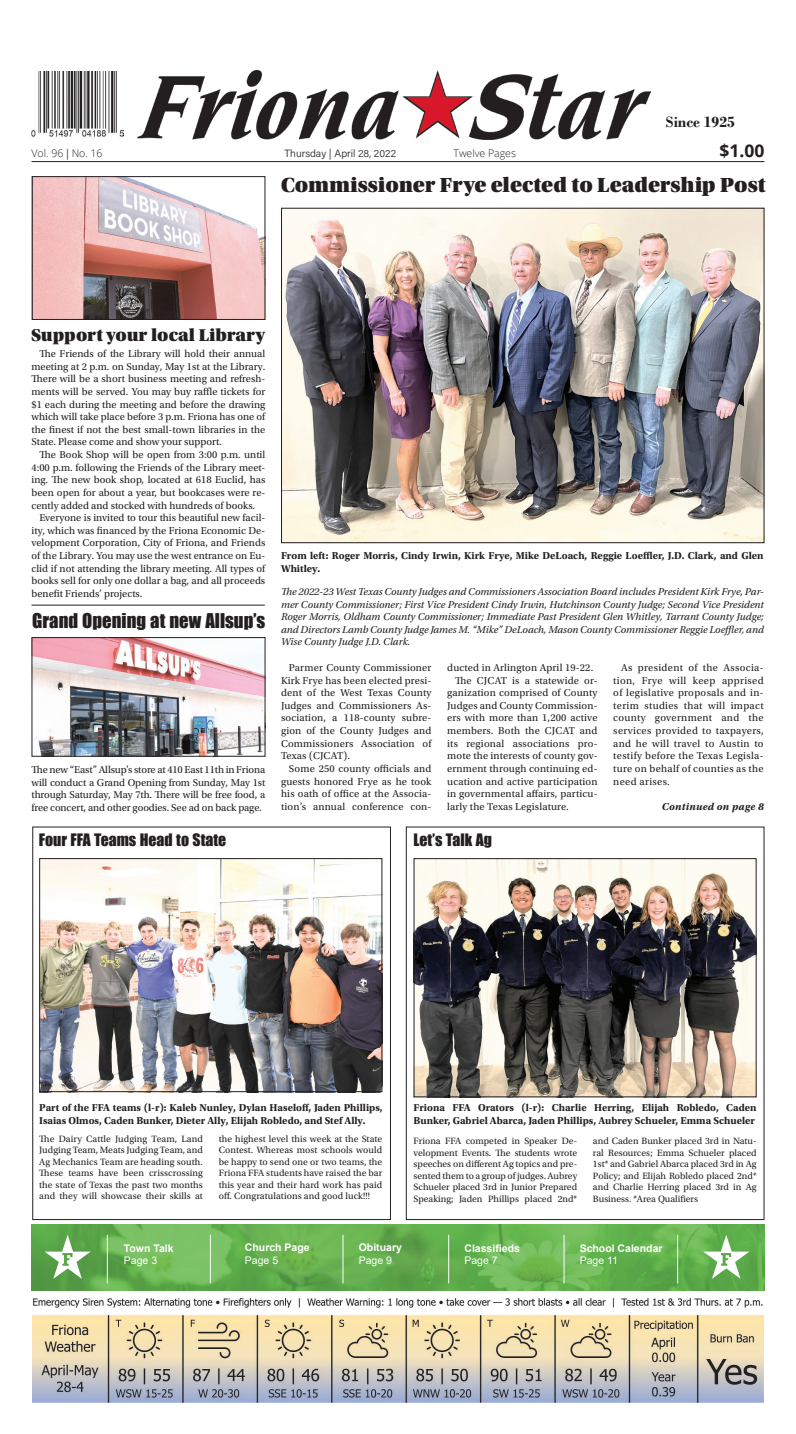
<style>
.page{position:relative;width:796px;height:1434px;background:#fff}
.page>*{position:absolute;margin:0;border:0;box-sizing:border-box;transform-origin:0 0}
.t1{font:21.53px "Utopia Std Black Headline";color:#231f20}
.t2{font:18.64px "Impact";color:#231f20}
.t3{font:18.03px "Utopia Std Black Headline";color:#231f20}
.t4{font:700 17.5px "Open Sans";color:#231f20}
.t5{font:15.75px "Impact";color:#231f20}
.t6{font:700 15.75px "Bodoni";color:#231f20}
.t7{font:10.5px/12.6px "Utopia Std";color:#231f20;text-align:justify}
.t8{font:italic 10.5px/12.6px "Utopia Std";color:#231f20;text-align:justify}
.t9{font:700 10.5px/12.6px "Utopia Std";color:#231f20}
.t10{font:700 10.5px "Arial";color:#fff}
.t11{font:10.5px "Arial";color:#fff}
.t12{font:300 10.5px "Open Sans";color:#231f20}
.t13{font:300 10.5px "Acumin Pro";color:#231f20}
.t14{font:italic 700 10.5px "Utopia Std";letter-spacing:.03em;color:#231f20}
.t15{font:9.62px/11.5px "Utopia Std";letter-spacing:.005em;color:#231f20;text-align:justify}
.s1{font-family:"Acumin Pro"}
</style>
<div class="page">
<img style="left:32px;top:1224px;width:732px;height:65px">
<img style="left:137px;top:71px;width:513px;height:69px">
<hr style="left:32px;top:161px;width:732px;height:1px;background:#231f20">
<img style="left:31px;top:72px;width:93px;height:65px">
<img style="left:33px;top:1298px;width:730px;height:103px">
<hr style="left:210px;top:1234px;width:1px;height:49px;background:#fff">
<hr style="left:107px;top:1234px;width:1px;height:49px;background:#fff">
<hr style="left:342px;top:1234px;width:1px;height:49px;background:#fff">
<hr style="left:448px;top:1234px;width:1px;height:49px;background:#fff">
<hr style="left:563px;top:1234px;width:1px;height:49px;background:#fff">
<hr style="left:677px;top:1234px;width:1px;height:49px;background:#fff">
<svg style="left:44px;top:1234px;width:47px;height:44px"></svg>
<svg style="left:703px;top:1234px;width:46px;height:44px"></svg>
<img style="left:283px;top:210px;width:479px;height:331px">
<div style="left:281px;top:208px;width:483px;height:335px;border:1px solid #231f20"></div>
<img style="left:34px;top:178px;width:229px;height:140px">
<div style="left:32px;top:176px;width:233px;height:144px;border:1px solid #231f20"></div>
<img style="left:41px;top:860px;width:339px;height:230px">
<div style="left:39px;top:858px;width:343px;height:234px;border:1px solid #231f20"></div>
<img style="left:415px;top:860px;width:339px;height:235px">
<div style="left:413px;top:858px;width:343px;height:239px;border:1px solid #231f20"></div>
<div style="left:32px;top:826px;width:359px;height:393px;border:1px solid #231f20"></div>
<hr style="left:32px;top:604px;width:233px;height:1px;background:#231f20">
<img style="left:34px;top:639px;width:229px;height:115px">
<div style="left:32px;top:637px;width:233px;height:119px;border:1px solid #231f20"></div>
<h3 class="t6" style="left:665px;top:112px;width:70px">Since 1925</h3>
<p class="t12" style="left:32px;top:146px;width:73px">Vol. 96 <span class="s1">|</span> No. 16</p>
<p class="t13" style="left:284px;top:146px;width:113px">Thursday | April 28, 2022</p>
<p class="t12" style="left:453px;top:146px;width:64px">Twelve Pages</p>
<h3 class="t4" style="left:719px;top:138px;width:46px">$1.00</h3>
<h1 class="t1" style="left:281px;top:174px;width:486px">Commissioner Frye elected to Leadership Post</h1>
<h3 class="t3" style="left:32px;top:325px;width:235px">Support your local Library</h3>
<p class="t7" style="left:32px;top:348px;width:235px;text-indent:8px">The Friends of the Library will hold their annual meeting at 2 p.m. on Sunday, May 1st at the Library.<br>There will be a short business meeting and refresh&shy;ments will be served. You may buy raffle tickets for $1 each during the meeting and before the drawing which will take place before 3 p.m. Friona has one of the finest if not the best small-town libraries in the State. Please come and show your support.</p>
<p class="t7" style="left:39px;top:448px;width:227px">The Book Shop will be open from 3:00 p.m. until</p>
<p class="t7" style="left:32px;top:461px;width:235px">4:00 p.m. following the Friends of the Library meet-</p>
<p class="t7" style="left:32px;top:474px;width:235px">ing. The new book shop, located at 618 Euclid, has</p>
<p class="t7" style="left:32px;top:486px;width:235px">been open for about a year, but bookcases were re-</p>
<p class="t7" style="left:32px;top:499px;width:225px">cently added and stocked with hundreds of books.</p>
<p class="t7" style="left:39px;top:511px;width:227px">Everyone is invited to tour this beautiful new facil-</p>
<p class="t7" style="left:32px;top:524px;width:235px">ity, which was financed by the Friona Economic De-</p>
<p class="t7" style="left:32px;top:537px;width:235px">velopment Corporation, City of Friona, and Friends</p>
<p class="t7" style="left:32px;top:549px;width:235px">of the Library. You may use the west entrance on Eu-</p>
<p class="t7" style="left:32px;top:562px;width:235px">clid if not attending the library meeting. All types of</p>
<p class="t7" style="left:32px;top:574px;width:235px">books sell for only one dollar a bag, and all proceeds</p>
<p class="t7" style="left:32px;top:587px;width:112px">benefit Friends’ projects.</p>
<h2 class="t2" style="left:32px;top:606px;width:234px">Grand Opening at new Allsup’s</h2>
<p class="t7" style="left:32px;top:763px;width:235px">The new “East” Allsup’s store at 410 East 11th in Friona will conduct a Grand Opening from Sunday, May 1st through Saturday, May 7th. There will be free food, a free concert, and other goodies. See ad on back page.</p>
<p class="t9" style="left:281px;top:549px;width:484px">From left: Roger Morris, Cindy Irwin, Kirk Frye, Mike DeLoach, Reggie Loeffler, J.D. Clark, and Glen<br>Whitley.</p>
<p class="t8" style="left:281px;top:585px;width:484px">The 2022-23 West Texas County Judges and Commissioners Association Board includes President Kirk Frye, Par&shy;mer County Commissioner; First Vice President Cindy Irwin, Hutchinson County Judge; Second Vice President Roger Morris, Oldham County Commissioner; Immediate Past President Glen Whitley, Tarrant County Judge; and Directors Lamb County Judge James M. “Mike” DeLoach, Mason County Commissioner Reggie Loeffler, and Wise County Judge J.D. Clark.</p>
<p class="t7" style="left:281px;top:661px;width:152px;text-indent:8px">Parmer County Commissioner Kirk Frye has been elected presi&shy;dent of the West Texas County Judges and Commissioners As&shy;sociation, a 118-county subre&shy;gion of the County Judges and Commissioners Association of Texas (CJCAT).</p>
<p class="t7" style="left:281px;top:762px;width:152px;text-indent:8px">Some 250 county officials and guests honored Frye as he took his oath of office at the Associa&shy;tion’s annual conference con-</p>
<p class="t7" style="left:447px;top:661px;width:147px">ducted in Arlington April 19-22.</p>
<p class="t7" style="left:455px;top:674px;width:144px">The CJCAT is a statewide or-</p>
<p class="t7" style="left:447px;top:686px;width:152px">ganization comprised of County</p>
<p class="t7" style="left:447px;top:699px;width:152px">Judges and County Commission-</p>
<p class="t7" style="left:447px;top:712px;width:152px">ers with more than 1,200 active</p>
<p class="t7" style="left:447px;top:724px;width:152px">members. Both the CJCAT and</p>
<p class="t7" style="left:447px;top:737px;width:152px">its regional associations pro-</p>
<p class="t7" style="left:447px;top:749px;width:152px">mote the interests of county gov-</p>
<p class="t7" style="left:447px;top:762px;width:152px">ernment through continuing ed-</p>
<p class="t7" style="left:447px;top:775px;width:152px">ucation and active participation</p>
<p class="t7" style="left:447px;top:787px;width:152px">in governmental affairs, particu-</p>
<p class="t7" style="left:447px;top:800px;width:123px">larly the Texas Legislature.</p>
<p class="t7" style="left:613px;top:661px;width:152px;text-indent:8px">As president of the Associa&shy;tion, Frye will keep apprised of legislative proposals and in&shy;terim studies that will impact county government and the services provided to taxpayers, and he will travel to Austin to testify before the Texas Legisla&shy;ture on behalf of counties as the need arises.</p>
<p class="t14" style="left:661px;top:800px;width:103px">Continued on page 8</p>
<h3 class="t5" style="left:39px;top:828px;width:189px">Four FFA Teams Head to State</h3>
<h3 class="t5" style="left:413px;top:828px;width:80px">Let’s Talk Ag</h3>
<p class="t9" style="left:39px;top:1101px;width:345px">Part of the FFA teams (l-r): Kaleb Nunley, Dylan Haseloff, Jaden Phillips,<br>Isaias Olmos, Caden Bunker, Dieter Ally, Elijah Robledo, and Stef Ally.</p>
<p class="t15" style="left:39px;top:1132px;width:165px">The Dairy Cattle Judging Team, Land Judging Team, Meats Judging Team, and Ag Mechanics Team are heading south.<br>These teams have been crisscrossing the state of Texas the past two months and they will showcase their skills at</p>
<p class="t15" style="left:219px;top:1132px;width:165px">the highest level this week at the State Contest. Whereas most schools would be happy to send one or two teams, the Friona FFA students have raised the bar this year and their hard work has paid off. Congratulations and good luck!!!</p>
<p class="t9" style="left:413px;top:1101px;width:344px">Friona FFA Orators (l-r): Charlie Herring, Elijah Robledo, Caden<br>Bunker, Gabriel Abarca, Jaden Phillips, Aubrey Schueler, Emma Schueler</p>
<p class="t15" style="left:413px;top:1135px;width:165px">Friona FFA competed in Speaker De&shy;velopment Events. The students wrote speeches on different Ag topics and pre&shy;sented them to a group of judges. Aubrey Schueler placed 3rd in Junior Prepared Speaking; Jaden Phillips placed 2nd*</p>
<p class="t15" style="left:593px;top:1135px;width:165px">and Caden Bunker placed 3rd in Natu&shy;ral Resources; Emma Schueler placed 1st* and Gabriel Abarca placed 3rd in Ag Policy; and Elijah Robledo placed 2nd* and Charlie Herring placed 3rd in Ag Business. *Area Qualifiers</p>
<p class="t10" style="left:124px;top:1240px;width:51px">Town Talk</p>
<p class="t11" style="left:124px;top:1253px;width:35px">Page 3</p>
<p class="t10" style="left:245px;top:1239px;width:66px">Church Page</p>
<p class="t11" style="left:245px;top:1252px;width:35px">Page 5</p>
<p class="t10" style="left:358px;top:1239px;width:45px">Obituary</p>
<p class="t11" style="left:358px;top:1252px;width:35px">Page 9</p>
<p class="t10" style="left:464px;top:1240px;width:57px">Classifieds</p>
<p class="t11" style="left:464px;top:1253px;width:35px">Page 7</p>
<p class="t10" style="left:579px;top:1240px;width:84px">School Calendar</p>
<p class="t11" style="left:579px;top:1253px;width:40px">Page 11</p>
</div>
